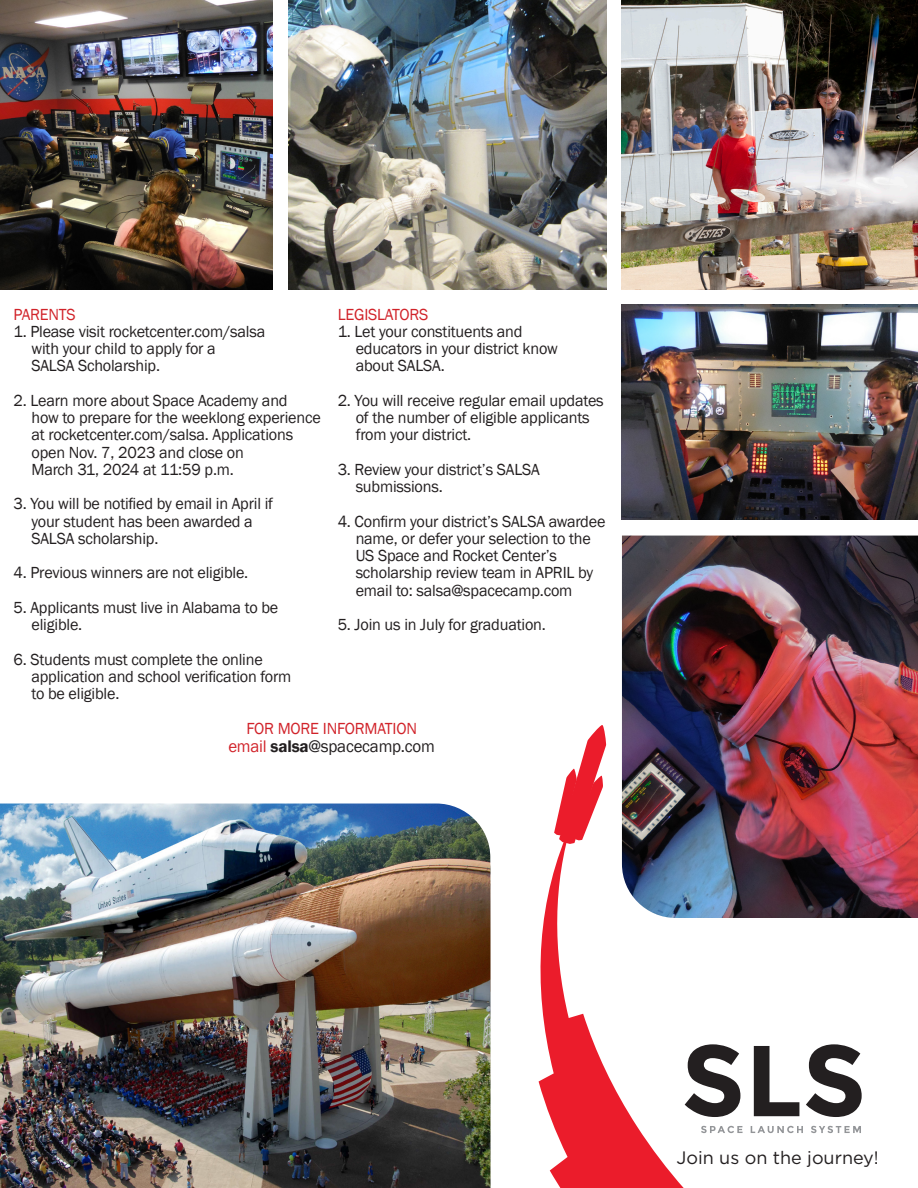
<style>
.page{position:relative;width:918px;height:1188px;background:#fff}
.page>*{position:absolute;margin:0;border:0;box-sizing:border-box;transform-origin:0 0}
.t1{font:18px "Gotham";color:#231f20}
.t2{font:17.25px "Franklin Gothic";letter-spacing:-.01em;color:#231f20}
.t3{font:16.5px/17.2px "Franklin Gothic";letter-spacing:-.01em;color:#231f20}
.t4{font:16.5px "Franklin Gothic";letter-spacing:-.01em;color:#d1232a}
.s1{color:#d1232a}
.s2{font-weight:600}
</style>
<div class="page">
<img style="left:0;top:0;width:273px;height:289px">
<img style="left:622px;top:0;width:296px;height:289px">
<img style="left:622px;top:304px;width:296px;height:216px">
<img style="left:622px;top:536px;width:296px;height:382px">
<svg style="left:538px;top:823px;width:203px;height:365px"></svg>
<svg style="left:554px;top:725px;width:53px;height:119px"></svg>
<svg style="left:685px;top:1044px;width:55px;height:73px"></svg>
<svg style="left:754px;top:1046px;width:45px;height:70px"></svg>
<svg style="left:806px;top:1044px;width:56px;height:73px"></svg>
<svg style="left:701px;top:1126px;width:42px;height:7px"></svg>
<svg style="left:751px;top:1126px;width:52px;height:7px"></svg>
<svg style="left:811px;top:1126px;width:50px;height:7px"></svg>
<img style="left:0;top:804px;width:490px;height:384px">
<img style="left:289px;top:0;width:318px;height:289px">
<p class="t4" style="left:14px;top:304px;width:64px">PARENTS</p>
<p class="t3" style="left:32px;top:323px;width:235px;text-indent:-18px">1. Please visit rocketcenter.com/salsa with your child to apply for a<br>SALSA Scholarship.</p>
<p class="t3" style="left:32px;top:392px;width:291px;text-indent:-18px">2. Learn more about Space Academy and<br>how to prepare for the weeklong experience at rocketcenter.com/salsa. Applications open Nov. 7, 2023 and close on<br>March 31, 2024 at 11:59 p.m.</p>
<p class="t3" style="left:32px;top:496px;width:243px;text-indent:-18px">3. You will be notified by email in April if your student has been awarded a<br>SALSA scholarship.</p>
<p class="t3" style="left:14px;top:565px;width:236px">4. Previous winners are not eligible.</p>
<p class="t3" style="left:32px;top:599px;width:248px;text-indent:-18px">5. Applicants must live in Alabama to be eligible.</p>
<p class="t3" style="left:32px;top:651px;width:261px;text-indent:-18px">6. Students must complete the online application and school verification form to be eligible.</p>
<p class="t4" style="left:338px;top:304px;width:92px">LEGISLATORS</p>
<p class="t3" style="left:356px;top:323px;width:204px;text-indent:-18px">1. Let your constituents and educators in your district know about SALSA.</p>
<p class="t3" style="left:356px;top:392px;width:250px;text-indent:-18px">2. You will receive regular email updates of the number of eligible applicants from your district.</p>
<p class="t3" style="left:356px;top:461px;width:186px;text-indent:-18px">3. Review your district’s SALSA submissions.</p>
<p class="t3" style="left:356px;top:513px;width:251px;text-indent:-18px">4. Confirm your district’s SALSA awardee name, or defer your selection to the US Space and Rocket Center’s scholarship review team in APRIL by email to: salsa@spacecamp.com</p>
<p class="t3" style="left:338px;top:616px;width:210px">5. Join us in July for graduation.</p>
<p class="t4" style="left:246px;top:718px;width:172px">FOR MORE INFORMATION</p>
<p class="t2" style="left:228px;top:736px;width:208px"><span class="s1">email</span> <span class="s2">salsa</span>@spacecamp.com</p>
<p class="t1" style="left:676px;top:1146px;width:204px">Join us on the journey!</p>
</div>
